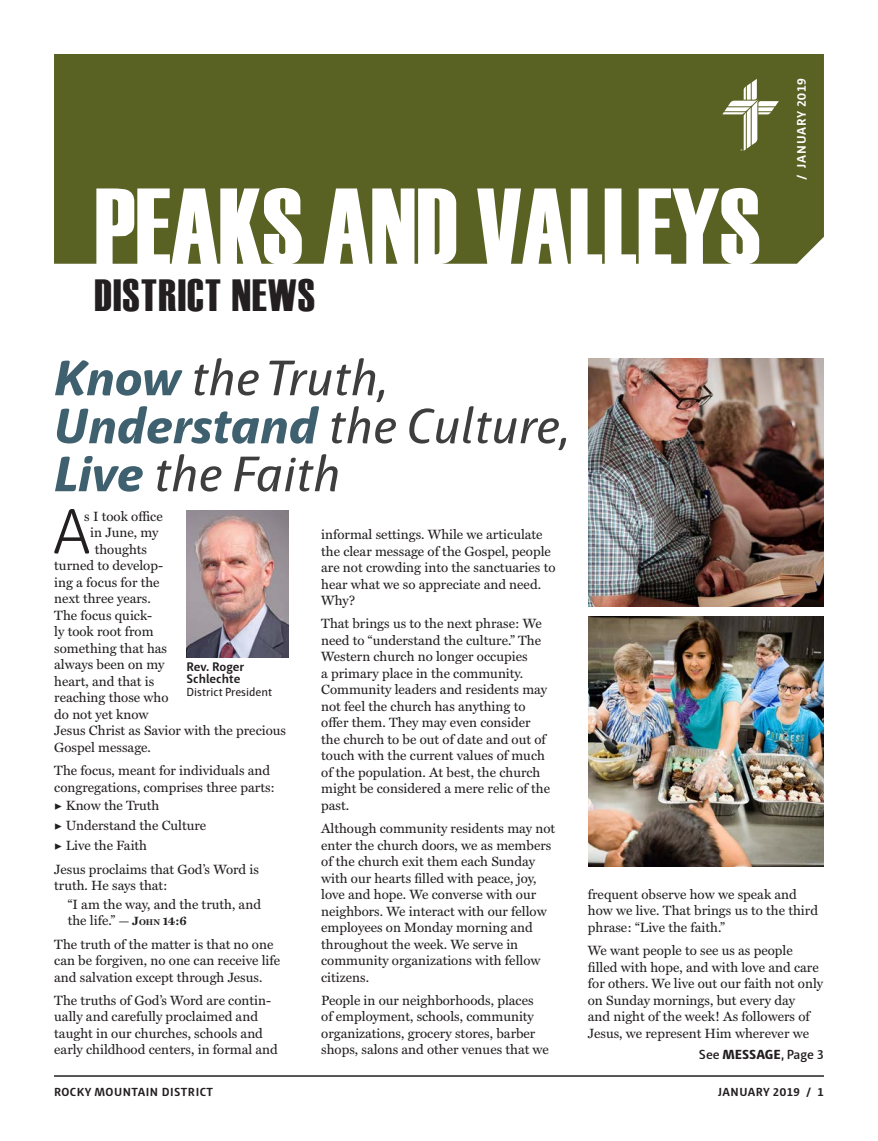
<style>
.page{position:relative;width:878px;height:1141px;background:#fff}
.page>*{position:absolute;margin:0;border:0;box-sizing:border-box;transform-origin:0 0}
.t1{font:108px "Haettenschweiler";color:#fff}
.t2{font:italic 51px/48px "Haptic";color:#3e3e3f}
.District_Locations_M{font:45px "Haettenschweiler";letter-spacing:.03em;color:#231f20}
.Body_Text{font:13.5px/16.5px "Miller Text";color:#231f20}
.Headline{font:600 13.5px "Haptic";color:#231f20}
.Photo_Text{font:700 12.75px/12px "Haptic";color:#231f20}
.Date_Masthead{font:700 12.75px "Haptic";letter-spacing:.06em;color:#fff}
.t3{font:700 12px "Haptic";letter-spacing:.04em;color:#231f20}
.Photo_Text-2{font:12px "Haptic";color:#231f20}
.s1{font-weight:800;color:#3e606f}
.s2{font-family:"Minion Pro"}
.s3{font-weight:700;font-size:12px}
.s4{font-weight:700;font-size:8.4px}
.s5{font-weight:800}
</style>
<div class="page">
<div style="left:54px;top:54px;width:770px;height:210px;background:#596123"></div>
<hr style="left:54px;top:1075px;width:770px;height:2px;background:#231f20">
<svg style="left:722px;top:79px;width:56px;height:72px"></svg>
<img style="left:186px;top:511px;width:103px;height:146px">
<svg style="left:54px;top:509px;width:35px;height:45px"></svg>
<img style="left:588px;top:358px;width:235px;height:248px">
<img style="left:588px;top:617px;width:236px;height:249px">
<h1 class="t1" style="left:94px;top:165px;width:668px">PEAKS AND VALLEYS</h1>
<p class="District_Locations_M" style="left:94px;top:270px;width:222px">DISTRICT NEWS</p>
<p class="t2" style="left:54px;top:354px;width:518px"><span class="s1">Know</span> the Truth,<br><span class="s1">Understand</span> the Culture,<br><span class="s1">Live</span> the Faith</p>
<p class="Date_Masthead" style="left:794px;top:180px;width:104px;rotate:-90deg">/ JANUARY 2019</p>
<p class="Body_Text" style="left:84px;top:508px;width:80px">s I took office</p>
<p class="Body_Text" style="left:90px;top:525px;width:70px">in June, my</p>
<p class="Body_Text" style="left:95px;top:541px;width:54px">thoughts</p>
<p class="Body_Text" style="left:54px;top:558px;width:110px">turned to develop-</p>
<p class="Body_Text" style="left:54px;top:574px;width:107px">ing a focus for the</p>
<p class="Body_Text" style="left:54px;top:591px;width:98px">next three years.</p>
<p class="Body_Text" style="left:54px;top:607px;width:100px">The focus quick-</p>
<p class="Body_Text" style="left:54px;top:624px;width:101px">ly took root from</p>
<p class="Body_Text" style="left:54px;top:640px;width:114px">something that has</p>
<p class="Body_Text" style="left:54px;top:657px;width:112px">always been on my</p>
<p class="Body_Text" style="left:54px;top:673px;width:102px">heart, and that is</p>
<p class="Body_Text" style="left:54px;top:690px;width:116px">reaching those who</p>
<p class="Body_Text" style="left:54px;top:706px;width:96px">do not yet know</p>
<p class="Body_Text" style="left:54px;top:723px;width:233px">Jesus Christ as Savior with the precious</p>
<p class="Body_Text" style="left:54px;top:739px;width:98px">Gospel message.</p>
<p class="Body_Text" style="left:54px;top:763px;width:222px">The focus, meant for individuals and congregations, comprises three parts:</p>
<p class="Body_Text" style="left:54px;top:798px;width:107px"><span class="s2">▶</span> Know the Truth</p>
<p class="Body_Text" style="left:54px;top:818px;width:153px"><span class="s2">▶</span> Understand the Culture</p>
<p class="Body_Text" style="left:54px;top:838px;width:94px"><span class="s2">▶</span> Live the Faith</p>
<p class="Body_Text" style="left:54px;top:861px;width:206px">Jesus proclaims that God’s Word is truth. He says that:</p>
<p class="Body_Text" style="left:68px;top:896px;width:195px">“I am the way, and the truth, and the life.” <span class="s3">— J</span><span class="s4">ohn</span> <span class="s3">14:6</span></p>
<p class="Body_Text" style="left:54px;top:936px;width:227px">The truth of the matter is that no one can be forgiven, no one can receive life and salvation except through Jesus.</p>
<p class="Body_Text" style="left:54px;top:992px;width:225px">The truths of God’s Word are contin&shy;ually and carefully proclaimed and taught in our churches, schools and early childhood centers, in formal and</p>
<p class="Photo_Text" style="left:186px;top:660px;width:59px">Rev. Roger<br>Schlechte</p>
<p class="Photo_Text-2" style="left:186px;top:685px;width:87px">District President</p>
<p class="Body_Text" style="left:321px;top:526px;width:236px">informal settings. While we articulate the clear message of the Gospel, people are not crowding into the sanctuaries to hear what we so appreciate and need.<br>Why?</p>
<p class="Body_Text" style="left:321px;top:616px;width:230px">That brings us to the next phrase: We need to “understand the culture.” The Western church no longer occupies<br>a primary place in the community.<br>Community leaders and residents may not feel the church has anything to offer them. They may even consider the church to be out of date and out of touch with the current values of much of the population. At best, the church might be considered a mere relic of the past.</p>
<p class="Body_Text" style="left:321px;top:820px;width:235px">Although community residents may not enter the church doors, we as members of the church exit them each Sunday with our hearts filled with peace, joy, love and hope. We converse with our neighbors. We interact with our fellow employees on Monday morning and throughout the week. We serve in community organizations with fellow citizens.</p>
<p class="Body_Text" style="left:321px;top:992px;width:229px">People in our neighborhoods, places<br>of employment, schools, community organizations, grocery stores, barber shops, salons and other venues that we</p>
<p class="Body_Text" style="left:588px;top:886px;width:232px">frequent observe how we speak and how we live. That brings us to the third phrase: “Live the faith.”</p>
<p class="Body_Text" style="left:588px;top:942px;width:237px">We want people to see us as people filled with hope, and with love and care for others. We live out our faith not only on Sunday mornings, but every day<br>and night of the week! As followers of Jesus, we represent Him wherever we</p>
<p class="Headline" style="left:699px;top:1046px;width:126px">See <span class="s5">MESSAGE</span>, Page 3</p>
<p class="t3" style="left:54px;top:1084px;width:160px">ROCKY MOUNTAIN DISTRICT</p>
<p class="t3" style="left:718px;top:1084px;width:107px">JANUARY 2019 / 1</p>
</div>
